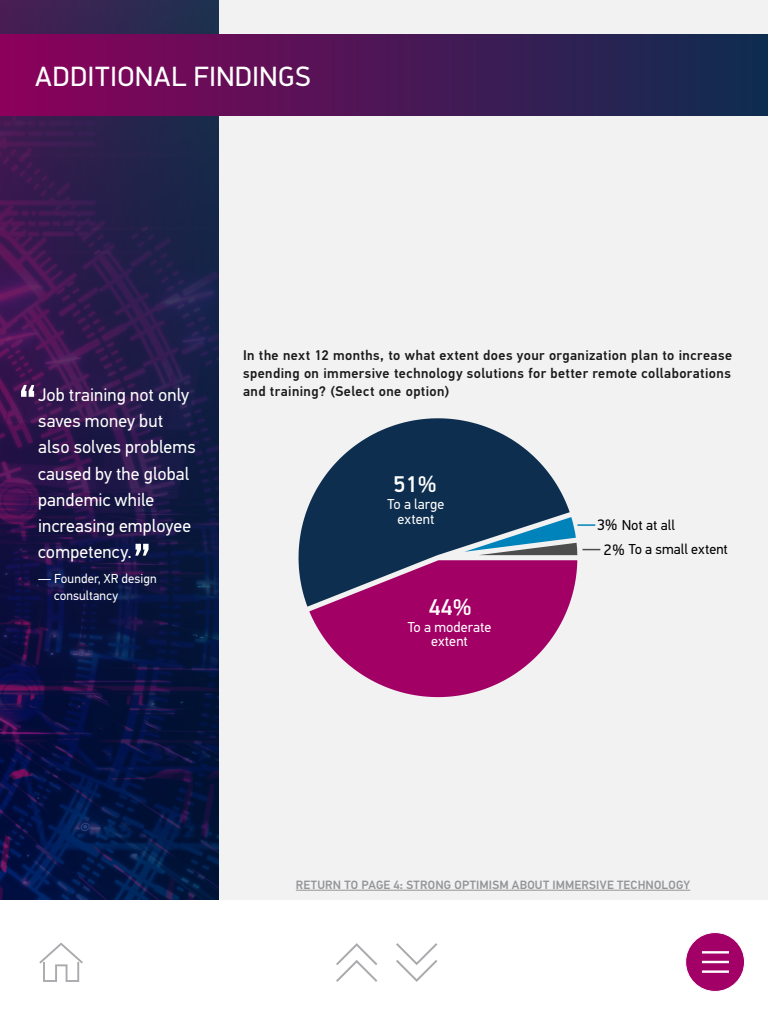
<style>
.page{position:relative;width:768px;height:1024px;background:#fff}
.page>*{position:absolute;margin:0;border:0;box-sizing:border-box;transform-origin:0 0}
.Body{font:53px "PF Din Text Pro";color:#fff}
.Page_Headers{font:28px "PF Din Display Pro";letter-spacing:.015em;color:#fff}
.t1{font:500 22.9px "PF Din Display Pro";color:#fff}
.Body-2{font:18.1px/26.3px "PF Din Text Pro";letter-spacing:.005em;color:#fff}
.Body-3{font:14.3px/14.5px "PF Din Text Pro";letter-spacing:.005em;color:#fff;text-align:center}
.t2{font:14.3px "PF Din Text Pro";letter-spacing:.005em;color:#000}
.Question{font:500 14px/18px "PF Din Text Pro";letter-spacing:.03em;color:#1a1a1a;text-align:justify}
.Body-4{font:13px/17px "PF Din Text Pro";letter-spacing:.01em;color:#fff}
.Question-2{font:500 12px "PF Din Text Pro";letter-spacing:.015em;color:#939598}
.s1{font-family:"PF Din Display Pro";font-size:15.3px}
</style>
<div class="page">
<svg style="left:39px;top:942px;width:44px;height:40px"></svg>
<svg style="left:396px;top:943px;width:42px;height:39px"></svg>
<svg style="left:336px;top:943px;width:42px;height:39px"></svg>
<div style="left:0;top:0;width:768px;height:900px;background:#f2f2f2"></div>
<svg style="left:0;top:0;width:219px;height:900px;background:#1b1848"></svg>
<div style="left:0;top:35px;width:768px;height:81px;background:linear-gradient(to right,#8d005b,#0d2d50)"></div>
<svg style="left:309px;top:560px;width:269px;height:138px;fill:#a30066"></svg>
<svg style="left:298px;top:418px;width:275px;height:192px;fill:#0d2e4f"></svg>
<svg style="left:438px;top:514px;width:162px;height:44px"></svg>
<hr style="left:296px;top:890px;width:394px;height:1px;background:#939598">
<svg style="left:687px;top:934px;width:54px;height:56px"></svg>
<div style="left:686px;top:933px;width:59px;height:58px;background:#a20067;border-radius:50%"></div>
<div style="left:685px;top:932px;width:60px;height:60px;border:1px solid #fff;border-radius:50%"></div>
<hr style="left:702px;top:951px;width:27px;height:3px;background:#fff">
<hr style="left:702px;top:970px;width:27px;height:3px;background:#fff">
<hr style="left:702px;top:961px;width:27px;height:2px;background:#fff">
<p class="Page_Headers" style="left:35px;top:60px;width:277px">ADDITIONAL FINDINGS</p>
<p class="Body" style="left:20px;top:375px;width:18px">“</p>
<p class="Body-2" style="left:38px;top:382px;width:159px">Job training not only saves money but also solves problems caused by the global pandemic while increasing employee competency.</p>
<p class="Body-4" style="left:54px;top:571px;width:104px;text-indent:-16px">— Founder, XR design consultancy</p>
<p class="Body" style="left:133px;top:533px;width:18px">”</p>
<p class="Question" style="left:243px;top:347px;width:491px">In the next 12 months, to what extent does your organization plan to increase spending on immersive technology solutions for better remote collaborations and training? (Select one option)</p>
<p class="t1" style="left:394px;top:471px;width:45px">51%</p>
<p class="Body-3" style="left:388px;top:497px;width:59px">To a large extent</p>
<p class="t1" style="left:429px;top:594px;width:45px">44%</p>
<p class="Body-3" style="left:408px;top:620px;width:85px">To a moderate extent</p>
<p class="t2" style="left:597px;top:517px;width:79px"><span class="s1">3%</span> Not at all</p>
<p class="t2" style="left:604px;top:541px;width:126px"><span class="s1">2%</span> To a small extent</p>
<p class="Question-2" style="left:296px;top:878px;width:396px">RETURN TO PAGE 4: STRONG OPTIMISM ABOUT IMMERSIVE TECHNOLOGY</p>
</div>
